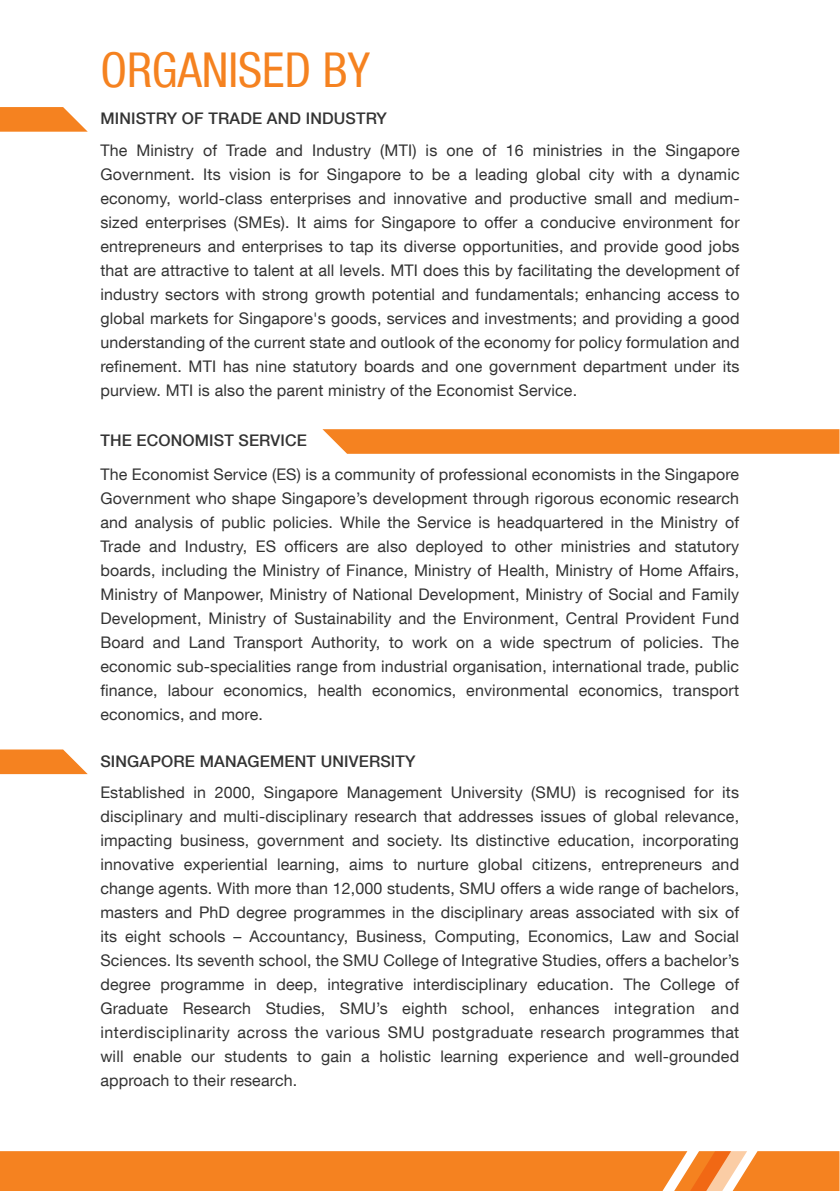
<style>
.page{position:relative;width:840px;height:1191px;background:#fff}
.page>*{position:absolute;margin:0;border:0;box-sizing:border-box;transform-origin:0 0}
.t1{font:condensed 48px "Helvetica Neue LT Com";color:#f58220}
.t2{font:16px/24px "Helvetica Neue LT Com";letter-spacing:.01em;color:#333;text-align:justify}
.t3{font:500 16px "Helvetica Neue LT Com";letter-spacing:.01em;color:#333}
</style>
<div class="page">
<svg style="left:322px;top:429px;width:517px;height:25px;background:#f58628"></svg>
<svg style="left:0;top:107px;width:88px;height:25px;background:#f69542"></svg>
<svg style="left:0;top:749px;width:88px;height:25px;background:#f69643"></svg>
<svg style="left:0;top:1151px;width:839px;height:40px;background:#f58628"></svg>
<h1 class="t1" style="left:100px;top:53px;width:271px">ORGANISED BY</h1>
<p class="t3" style="left:100px;top:113px;width:288px">MINISTRY OF TRADE AND INDUSTRY</p>
<p class="t2" style="left:100px;top:141px;width:640px">The Ministry of Trade and Industry (MTI) is one of 16 ministries in the Singapore Government. Its vision is for Singapore to be a leading global city with a dynamic economy, world-class enterprises and innovative and productive small and medium&shy;sized enterprises (SMEs). It aims for Singapore to offer a conducive environment for entrepreneurs and enterprises to tap its diverse opportunities, and provide good jobs that are attractive to talent at all levels. MTI does this by facilitating the development of industry sectors with strong growth potential and fundamentals; enhancing access to global markets for Singapore's goods, services and investments; and providing a good understanding of the current state and outlook of the economy for policy formulation and refinement. MTI has nine statutory boards and one government department under its purview. MTI is also the parent ministry of the Economist Service.</p>
<p class="t3" style="left:100px;top:435px;width:208px">THE ECONOMIST SERVICE</p>
<p class="t2" style="left:100px;top:464px;width:640px">The Economist Service (ES) is a community of professional economists in the Singapore Government who shape Singapore’s development through rigorous economic research and analysis of public policies. While the Service is headquartered in the Ministry of Trade and Industry, ES officers are also deployed to other ministries and statutory boards, including the Ministry of Finance, Ministry of Health, Ministry of Home Affairs, Ministry of Manpower, Ministry of National Development, Ministry of Social and Family Development, Ministry of Sustainability and the Environment, Central Provident Fund Board and Land Transport Authority, to work on a wide spectrum of policies. The economic sub-specialities range from industrial organisation, international trade, public finance, labour economics, health economics, environmental economics, transport economics, and more.</p>
<p class="t3" style="left:100px;top:755px;width:317px">SINGAPORE MANAGEMENT UNIVERSITY</p>
<p class="t2" style="left:100px;top:783px;width:640px">Established in 2000, Singapore Management University (SMU) is recognised for its disciplinary and multi-disciplinary research that addresses issues of global relevance, impacting business, government and society. Its distinctive education, incorporating innovative experiential learning, aims to nurture global citizens, entrepreneurs and change agents. With more than 12,000 students, SMU offers a wide range of bachelors, masters and PhD degree programmes in the disciplinary areas associated with six of its eight schools – Accountancy, Business, Computing, Economics, Law and Social Sciences. Its seventh school, the SMU College of Integrative Studies, offers a bachelor’s degree programme in deep, integrative interdisciplinary education. The College of Graduate Research Studies, SMU’s eighth school, enhances integration and interdisciplinarity across the various SMU postgraduate research programmes that will enable our students to gain a holistic learning experience and well-grounded approach to their research.</p>
</div>
